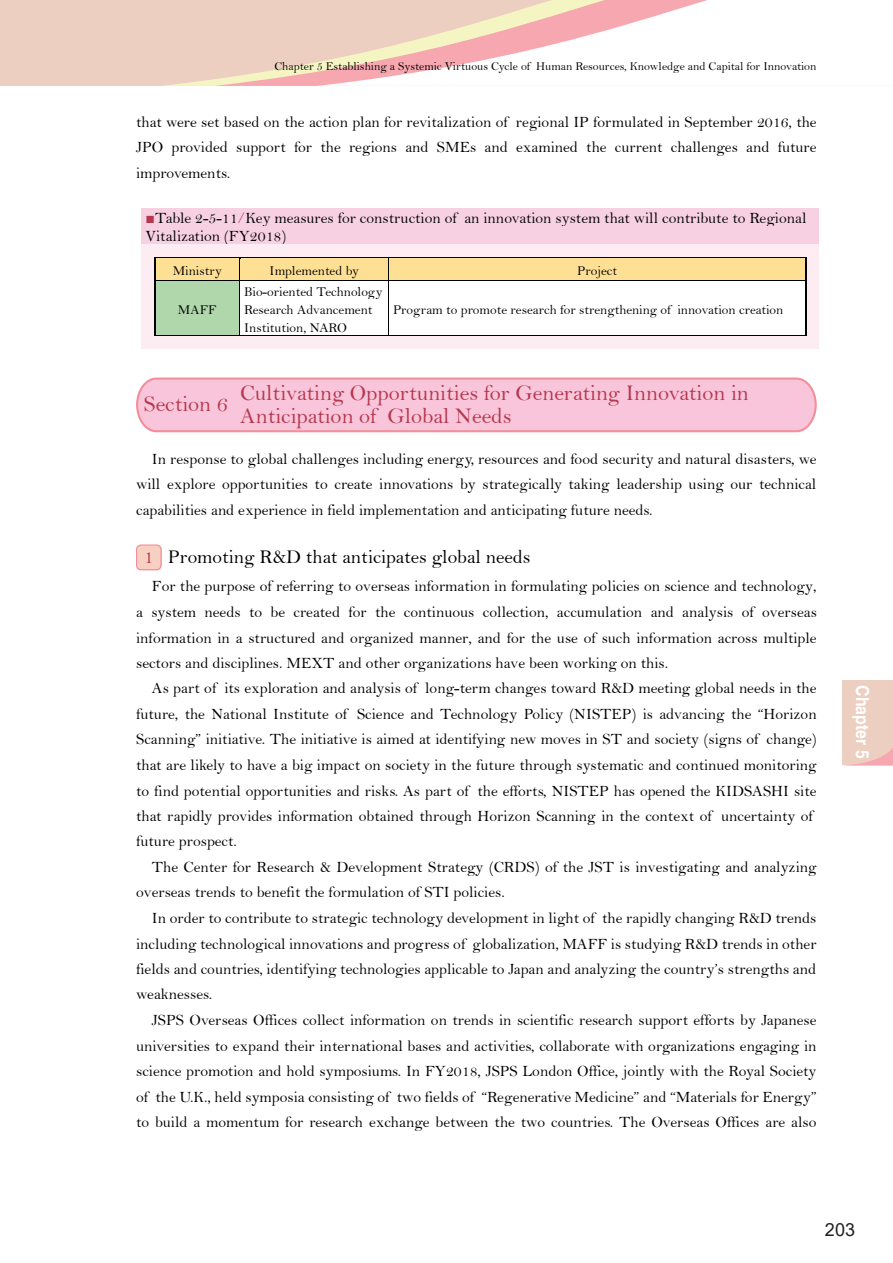
<style>
.page{position:relative;width:893px;height:1263px;background:#fff}
.page>*{position:absolute;margin:0;border:0;box-sizing:border-box;transform-origin:0 0}
.t1{font:22.5px/22.5px "Bell";color:#b6374e}
.t2{font:19.5px "Bell";color:#000}
.t3{font:700 18px "Helvetica";color:#fff;scale:.88 1}
.t4{font:18px "Arial";color:#231f20}
.t5{font:15.75px/25.5px "Bell";color:#000;text-align:justify}
.t6{font:13.5px/18px "Bell";color:#000}
.t7{font:12px "Bell";color:#000}
.s1{font-family:"Times New Roman";color:#b6374e}
.s2{color:#b6374e}
</style>
<div class="page">
<div style="left:842px;top:680px;width:51px;height:85px;background:#edcfc1"></div>
<div style="left:0;top:0;width:893px;height:86px;background:#edcfc1"></div>
<svg style="left:214px;top:62px;width:103px;height:24px"></svg>
<svg style="left:317px;top:0;width:576px;height:86px;fill:#fff"></svg>
<svg style="left:136px;top:377px;width:680px;height:56px;background:#f7c2d6"></svg>
<svg style="left:136px;top:545px;width:26px;height:25px"></svg>
<div style="left:145px;top:208px;width:674px;height:18px;background:#f7d1e2"></div>
<div style="left:145px;top:226px;width:674px;height:18px;background:#f7d1e2"></div>
<div style="left:141px;top:244px;width:678px;height:105px;background:#fdecf2"></div>
<div style="left:155px;top:258px;width:85px;height:23px;background:#fee095"></div>
<div style="left:240px;top:258px;width:149px;height:23px;background:#fee095"></div>
<div style="left:389px;top:258px;width:416px;height:23px;background:#fee095"></div>
<hr style="left:154px;top:257px;width:86px;height:1px;background:#000">
<hr style="left:240px;top:257px;width:149px;height:1px;background:#000">
<hr style="left:389px;top:257px;width:416px;height:1px;background:#000">
<svg style="left:154px;top:258px;width:1px;height:23px"></svg>
<svg style="left:805px;top:257px;width:1px;height:24px"></svg>
<div style="left:155px;top:281px;width:85px;height:54px;background:#b0d7ab"></div>
<div style="left:240px;top:281px;width:149px;height:54px;background:#fff"></div>
<div style="left:389px;top:281px;width:416px;height:54px;background:#fff"></div>
<hr style="left:154px;top:281px;width:652px;height:1px;background:#000">
<hr style="left:154px;top:281px;width:1px;height:55px;background:#000">
<hr style="left:154px;top:335px;width:86px;height:1px;background:#000">
<hr style="left:240px;top:281px;width:1px;height:54px;background:#000">
<hr style="left:240px;top:335px;width:149px;height:1px;background:#000">
<hr style="left:389px;top:281px;width:1px;height:54px;background:#000">
<hr style="left:389px;top:335px;width:416px;height:1px;background:#000">
<hr style="left:805px;top:281px;width:1px;height:55px;background:#000">
<p class="t7" style="left:136px;top:59px;width:335px">Part II Measures Implemented to Promo e Science nd T chnology</p>
<p class="t7" style="left:274px;top:59px;width:544px">Chapter 5 Establishing a Systemic Virtuous Cycle of Human Resources, Knowledge and Capital for Innovation</p>
<p class="t5" style="left:136px;top:109px;width:682px">that were set based on the action plan for revitalization of regional IP formulated in September 2016, the JPO provided support for the regions and SMEs and examined the current challenges and future improvements.</p>
<p class="t5" style="left:145px;top:209px;width:662px;line-height:18px"><span class="s1">■</span>Table 2-5-11<span class="s2">/</span>Key measures for construction of an innovation system that will contribute to Regional<br>Vitalization (FY2018)</p>
<p class="t6" style="left:173px;top:261px;width:51px">Ministry</p>
<p class="t6" style="left:270px;top:261px;width:91px">Implemented by</p>
<p class="t6" style="left:577px;top:261px;width:41px">Project</p>
<p class="t6" style="left:178px;top:300px;width:40px">MAFF</p>
<p class="t6" style="left:244px;top:282px;width:140px">Bio-oriented Technology<br>Research Advancement<br>Institution, NARO</p>
<p class="t6" style="left:393px;top:300px;width:392px">Program to promote research for strengthening of innovation creation</p>
<p class="t1" style="left:144px;top:393px;width:86px">Section 6</p>
<p class="t1" style="left:240px;top:381px;width:510px">Cultivating Opportunities for Generating Innovation in<br>Anticipation of Global Needs</p>
<p class="t5" style="left:136px;top:446px;width:682px;text-indent:16px">In response to global challenges including energy, resources and food security and natural disasters, we will explore opportunities to create innovations by strategically taking leadership using our technical capabilities and experience in field implementation and anticipating future needs.</p>
<p class="t2" style="left:144px;top:545px;width:388px"><span class="s2">1</span> Promoting R&amp;D that anticipates global needs</p>
<p class="t5" style="left:152px;top:574px;width:666px">For the purpose of referring to overseas information in formulating policies on science and technology,</p>
<p class="t5" style="left:136px;top:599px;width:682px">a system needs to be created for the continuous collection, accumulation and analysis of overseas</p>
<p class="t5" style="left:136px;top:625px;width:682px">information in a structured and organized manner, and for the use of such information across multiple</p>
<p class="t5" style="left:136px;top:650px;width:534px">sectors and disciplines. MEXT and other organizations have been working on this.</p>
<p class="t5" style="left:152px;top:676px;width:666px">As part of its exploration and analysis of long-term changes toward R&amp;D meeting global needs in the</p>
<p class="t5" style="left:136px;top:701px;width:682px">future, the National Institute of Science and Technology Policy (NISTEP) is advancing the “Horizon</p>
<p class="t5" style="left:136px;top:727px;width:682px">Scanning” initiative. The initiative is aimed at identifying new moves in ST and society (signs of change)</p>
<p class="t5" style="left:136px;top:752px;width:682px">that are likely to have a big impact on society in the future through systematic and continued monitoring</p>
<p class="t5" style="left:136px;top:778px;width:682px">to find potential opportunities and risks. As part of the efforts, NISTEP has opened the KIDSASHI site</p>
<p class="t5" style="left:136px;top:803px;width:678px">that rapidly provides information obtained through Horizon Scanning in the context of uncertainty of</p>
<p class="t5" style="left:136px;top:829px;width:102px">future prospect.</p>
<p class="t5" style="left:152px;top:854px;width:666px">The Center for Research &amp; Development Strategy (CRDS) of the JST is investigating and analyzing</p>
<p class="t5" style="left:136px;top:880px;width:370px">overseas trends to benefit the formulation of STI policies.</p>
<p class="t5" style="left:152px;top:905px;width:666px">In order to contribute to strategic technology development in light of the rapidly changing R&amp;D trends</p>
<p class="t5" style="left:136px;top:931px;width:682px">including technological innovations and progress of globalization, MAFF is studying R&amp;D trends in other</p>
<p class="t5" style="left:136px;top:956px;width:682px">fields and countries, identifying technologies applicable to Japan and analyzing the country’s strengths and</p>
<p class="t5" style="left:136px;top:982px;width:78px">weaknesses.</p>
<p class="t5" style="left:152px;top:1007px;width:666px">JSPS Overseas Offices collect information on trends in scientific research support efforts by Japanese</p>
<p class="t5" style="left:136px;top:1033px;width:682px">universities to expand their international bases and activities, collaborate with organizations engaging in</p>
<p class="t5" style="left:136px;top:1058px;width:682px">science promotion and hold symposiums. In FY2018, JSPS London Office, jointly with the Royal Society</p>
<p class="t5" style="left:136px;top:1084px;width:682px">of the U.K., held symposia consisting of two fields of “Regenerative Medicine” and “Materials for Energy”</p>
<p class="t5" style="left:136px;top:1109px;width:682px">to build a momentum for research exchange between the two countries. The Overseas Offices are also</p>
<p class="t3" style="left:873px;top:685px;width:85px;rotate:90deg">Chapter 5</p>
<p class="t4" style="left:825px;top:1217px;width:32px">203</p>
</div>
